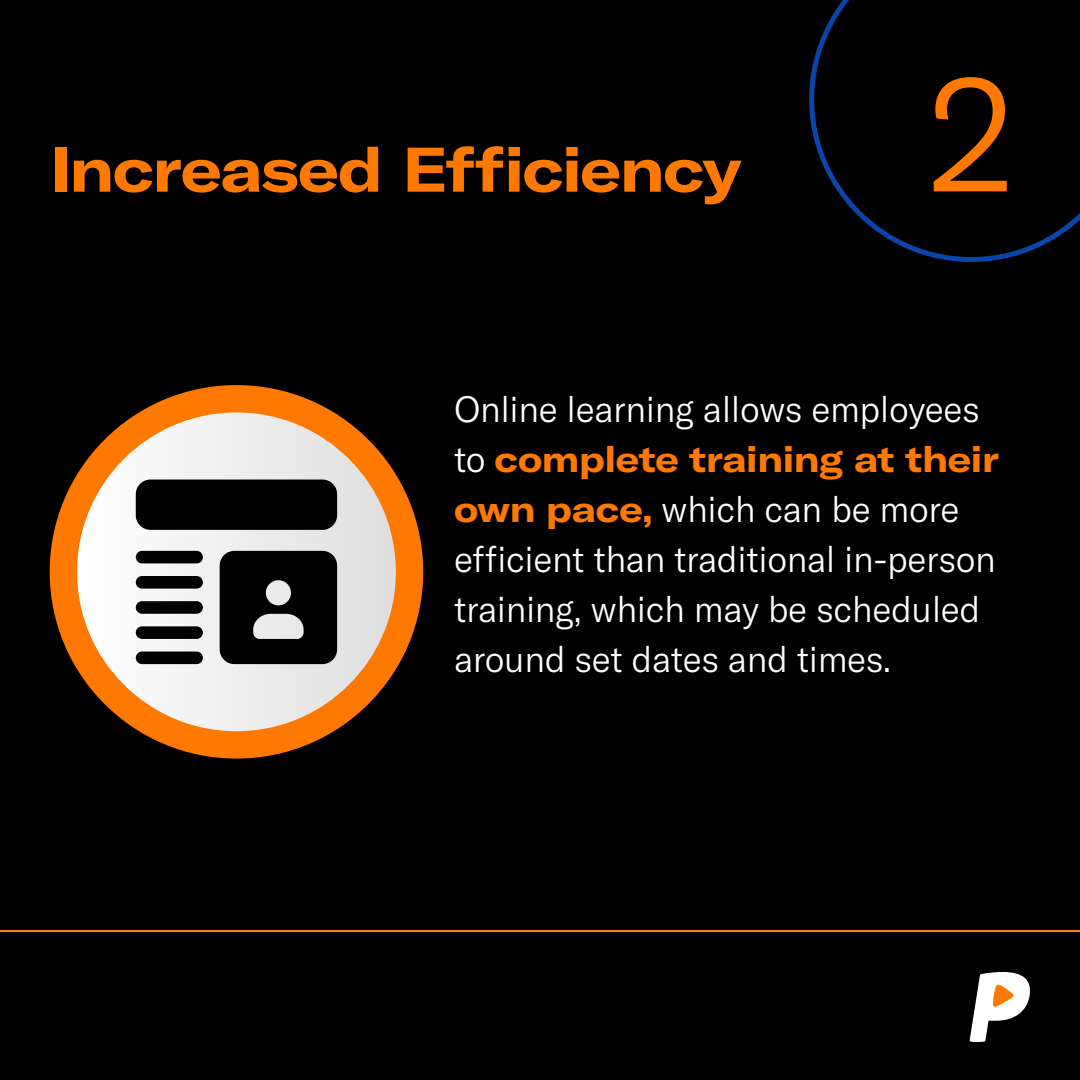
<style>
.page{position:relative;width:1080px;height:1080px;background:#000}
.page>*{position:absolute;margin:0;border:0;box-sizing:border-box;transform-origin:0 0}
.t1{font:300 161px "GT America";color:#ff7900}
.t2{font:700 expanded 62px "GT America";letter-spacing:-.025em;color:#ff7900}
.text{font:300 36px/50px "GT America";letter-spacing:-.01em;color:#fff}
.s1{font-weight:700;font-stretch:expanded;color:#ff7900}
</style>
<div class="page">
<svg style="left:970px;top:972px;width:60px;height:70px"></svg>
<hr style="left:0;top:930px;width:1080px;height:2px;background:#ff7900">
<svg style="left:809px;top:0;width:271px;height:262px"></svg>
<div style="left:50px;top:385px;width:373px;height:374px;background:#ff7900;border-radius:50%"></div>
<svg style="left:77px;top:412px;width:319px;height:319px;background:#eeedec"></svg>
<div style="left:136px;top:480px;width:201px;height:50px;background:#000;border-radius:15px"></div>
<div style="left:136px;top:551px;width:67px;height:12px;background:#000;border-radius:6px"></div>
<div style="left:136px;top:576px;width:67px;height:13px;background:#000;border-radius:6px"></div>
<div style="left:136px;top:601px;width:67px;height:13px;background:#000;border-radius:6px"></div>
<div style="left:136px;top:626px;width:67px;height:13px;background:#000;border-radius:6px"></div>
<div style="left:136px;top:652px;width:67px;height:12px;background:#000;border-radius:6px"></div>
<svg style="left:220px;top:551px;width:117px;height:113px;background:#1f1f1f"></svg>
<p class="t2" style="left:50px;top:131px;width:693px">Increased Efficiency</p>
<p class="t1" style="left:928px;top:41px;width:89px">2</p>
<p class="text" style="left:454px;top:385px;width:546px">Online learning allows employees to <span class="s1">complete training at their own pace,</span> which can be more efficient than traditional in-person training, which may be scheduled around set dates and times.</p>
</div>
